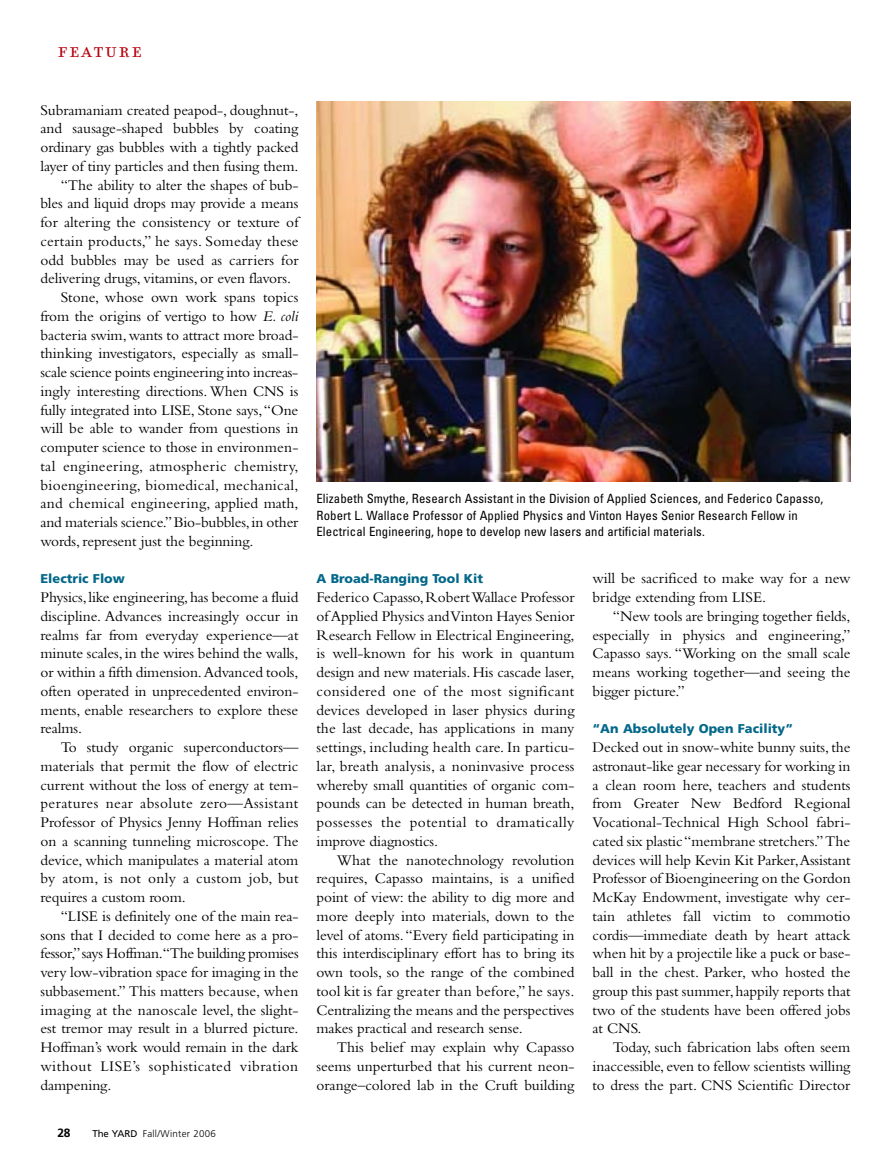
<style>
.page{position:relative;width:891px;height:1161px;background:#fff}
.page>*{position:absolute;margin:0;border:0;box-sizing:border-box;transform-origin:0 0}
.t1{font:24px "Filosofia All Small Caps";letter-spacing:.08em;color:#b7000e}
.t2{font:15.3px/18.8px "Bembo";letter-spacing:-.005em;color:#000;text-align:justify}
.t3{font:15.3px "Bembo";letter-spacing:.02em;color:#000}
.t4{font:15.3px "Bembo";letter-spacing:.015em;color:#000}
.t5{font:condensed 12.75px/16.5px "Univers";letter-spacing:.01em;color:#000}
.t6{font:900 12.75px "Frutiger";color:#036889}
.t7{font:700 12px "Frutiger";color:#000}
.t8{font:300 9.75px "Frutiger";letter-spacing:.03em;color:#000}
.s1{font-style:italic}
.s2{font-family:"Frutiger Roman";font-weight:400}
</style>
<div class="page">
<img style="left:317px;top:101px;width:533px;height:380px">
<h1 class="t1" style="left:57px;top:35px;width:86px">feature</h1>
<p class="t2" style="left:40px;top:102px;width:259px">Subramaniam created peapod-, doughnut-,</p>
<p class="t2" style="left:40px;top:121px;width:259px">and sausage-shaped bubbles by coating</p>
<p class="t2" style="left:40px;top:140px;width:259px">ordinary gas bubbles with a tightly packed</p>
<p class="t2" style="left:40px;top:159px;width:259px">layer of tiny particles and then fusing them.</p>
<p class="t2" style="left:61px;top:177px;width:239px">“The ability to alter the shapes of bub-</p>
<p class="t2" style="left:40px;top:196px;width:259px">bles and liquid drops may provide a means</p>
<p class="t2" style="left:40px;top:215px;width:260px">for altering the consistency or texture of</p>
<p class="t4" style="left:40px;top:236px;width:260px">certain products,” he says. Someday these</p>
<p class="t2" style="left:40px;top:252px;width:259px">odd bubbles may be used as carriers for</p>
<p class="t2" style="left:40px;top:271px;width:252px">delivering drugs, vitamins, or even flavors.</p>
<p class="t2" style="left:61px;top:290px;width:239px">Stone, whose own work spans topics</p>
<p class="t2" style="left:40px;top:309px;width:259px">from the origins of vertigo to how <span class="s1">E. coli</span></p>
<p class="t2" style="left:40px;top:327px;width:259px">bacteria swim, wants to attract more broad-</p>
<p class="t2" style="left:40px;top:346px;width:260px">thinking investigators, especially as small-</p>
<p class="t2" style="left:40px;top:365px;width:259px">scale science points engineering into increas-</p>
<p class="t2" style="left:40px;top:384px;width:259px">ingly interesting directions. When CNS is</p>
<p class="t2" style="left:40px;top:402px;width:259px">fully integrated into LISE, Stone says,“One</p>
<p class="t2" style="left:40px;top:421px;width:259px">will be able to wander from questions in</p>
<p class="t2" style="left:40px;top:440px;width:259px">computer science to those in environmen-</p>
<p class="t3" style="left:41px;top:461px;width:259px">tal engineering, atmospheric chemistry,</p>
<p class="t3" style="left:41px;top:480px;width:259px">bioengineering, biomedical, mechanical,</p>
<p class="t4" style="left:41px;top:499px;width:259px">and chemical engineering, applied math,</p>
<p class="t2" style="left:41px;top:515px;width:259px">and materials science.”Bio-bubbles,in other</p>
<p class="t2" style="left:41px;top:534px;width:215px">words, represent just the beginning.</p>
<p class="t6" style="left:40px;top:574px;width:86px">Electric Flow</p>
<p class="t2" style="left:40px;top:590px;width:260px">Physics,like engineering,has become a fluid discipline. Advances increasingly occur in realms far from everyday experience—at minute scales,in the wires behind the walls, or within a fifth dimension.Advanced tools, often operated in unprecedented environ&shy;ments, enable researchers to explore these realms.</p>
<p class="t2" style="left:40px;top:740px;width:260px;text-indent:20px">To study organic superconductors— materials that permit the flow of electric current without the loss of energy at tem&shy;peratures near absolute zero—Assistant Professor of Physics Jenny Hoffman relies on a scanning tunneling microscope. The device, which manipulates a material atom by atom, is not only a custom job, but requires a custom room.</p>
<p class="t2" style="left:40px;top:909px;width:260px;text-indent:20px">“LISE is definitely one of the main rea&shy;sons that I decided to come here as a pro&shy;fessor,”says Hoffman.“The building promises very low-vibration space for imaging in the subbasement.” This matters because, when imaging at the nanoscale level, the slight&shy;est tremor may result in a blurred picture.<br>Hoffman’s work would remain in the dark without LISE’s sophisticated vibration dampening.</p>
<p class="t7" style="left:57px;top:1128px;width:15px">28</p>
<p class="t8" style="left:92px;top:1130px;width:125px"><span class="s2">The YARD</span> Fall/Winter 2006</p>
<p class="t5" style="left:317px;top:491px;width:508px">Elizabeth Smythe, Research Assistant in the Division of Applied Sciences, and Federico Capasso,<br>Robert L. Wallace Professor of Applied Physics and Vinton Hayes Senior Research Fellow in<br>Electrical Engineering, hope to develop new lasers and artificial materials.</p>
<p class="t6" style="left:317px;top:574px;width:168px">A Broad-Ranging Tool Kit</p>
<p class="t2" style="left:317px;top:590px;width:260px">Federico Capasso,Robert Wallace Professor of Applied Physics and Vinton Hayes Senior Research Fellow in Electrical Engineering, is well-known for his work in quantum design and new materials. His cascade laser, considered one of the most significant devices developed in laser physics during the last decade, has applications in many settings, including health care. In particu&shy;lar, breath analysis, a noninvasive process whereby small quantities of organic com&shy;pounds can be detected in human breath, possesses the potential to dramatically improve diagnostics.</p>
<p class="t2" style="left:317px;top:852px;width:260px;text-indent:20px">What the nanotechnology revolution requires, Capasso maintains, is a unified point of view: the ability to dig more and more deeply into materials, down to the level of atoms.“Every field participating in this interdisciplinary effort has to bring its own tools, so the range of the combined tool kit is far greater than before,” he says.<br>Centralizing the means and the perspectives makes practical and research sense.</p>
<p class="t2" style="left:317px;top:1040px;width:260px;text-indent:20px">This belief may explain why Capasso seems unperturbed that his current neon&shy;orange–colored lab in the Cruft building</p>
<p class="t2" style="left:593px;top:571px;width:259px">will be sacrificed to make way for a new bridge extending from LISE.</p>
<p class="t2" style="left:593px;top:609px;width:260px;text-indent:20px">“New tools are bringing together fields, especially in physics and engineering,” Capasso says. “Working on the small scale means working together—and seeing the bigger picture.”</p>
<p class="t6" style="left:593px;top:724px;width:202px">“An Absolutely Open Facility”</p>
<p class="t2" style="left:593px;top:740px;width:260px">Decked out in snow-white bunny suits, the astronaut-like gear necessary for working in a clean room here, teachers and students from Greater New Bedford Regional Vocational-Technical High School fabri&shy;cated six plastic “membrane stretchers.”The devices will help Kevin Kit Parker,Assistant Professor of Bioengineering on the Gordon McKay Endowment, investigate why cer&shy;tain athletes fall victim to commotio cordis—immediate death by heart attack when hit by a projectile like a puck or base&shy;ball in the chest. Parker, who hosted the group this past summer,happily reports that two of the students have been offered jobs at CNS.</p>
<p class="t2" style="left:593px;top:1040px;width:259px;text-indent:20px">Today, such fabrication labs often seem inaccessible,even to fellow scientists willing to dress the part. CNS Scientific Director</p>
</div>
